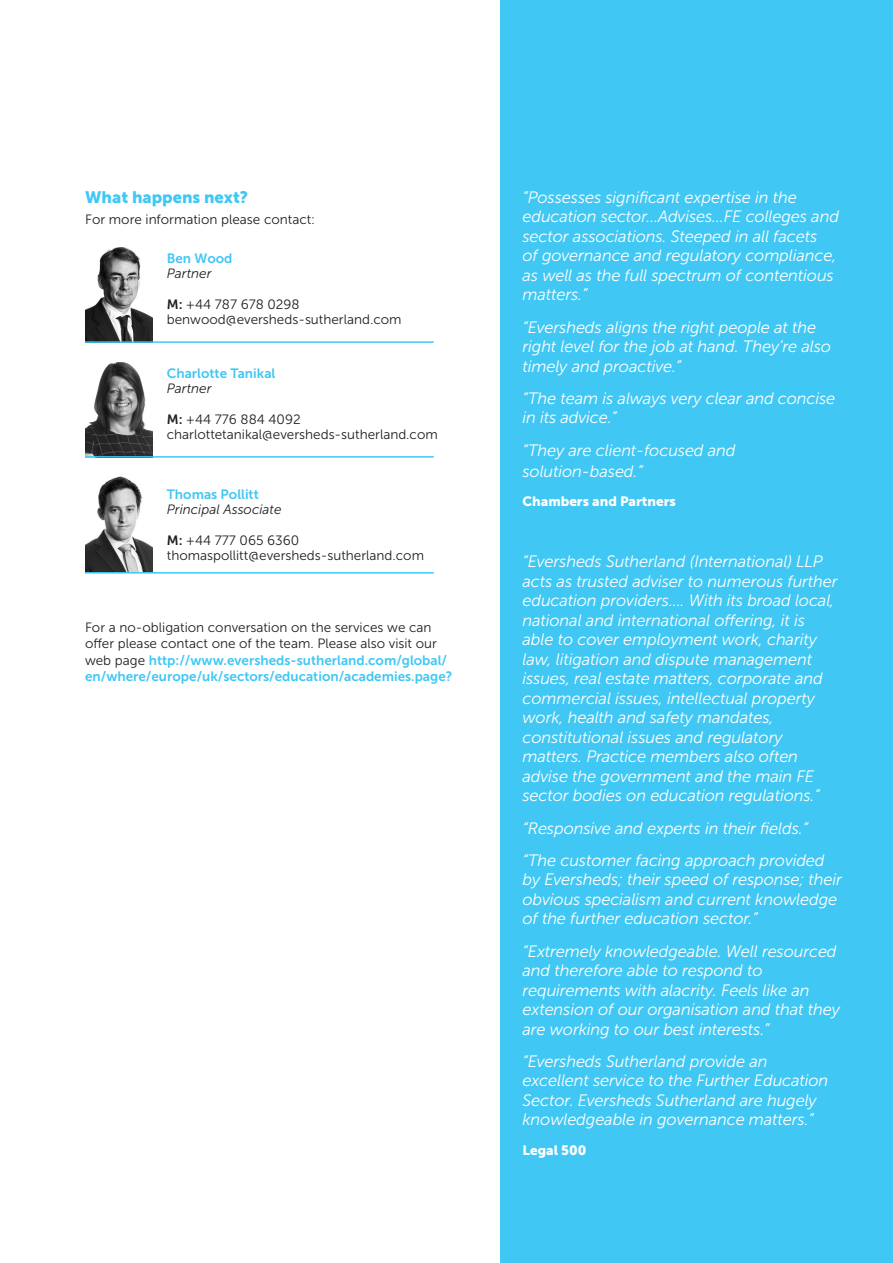
<style>
.page{position:relative;width:893px;height:1263px;background:#fff}
.page>*{position:absolute;margin:0;border:0;box-sizing:border-box;transform-origin:0 0}
.Quote_larger{font:italic 16.5px/19.5px "Museo Sans 300";letter-spacing:-.01em;color:#fff}
.Did_you_know_for_tab{font:italic 16.5px/19.5px "Museo Sans 300";letter-spacing:-.01em;color:#fff}
.Sub_Header{font:16.5px "Museo Sans 900";color:#40c7f4}
.Body_Copy_without_bu{font:13.5px/16.5px "Museo Sans 300";color:#231f20}
.Tel_email{font:13.5px "Museo Sans 300";color:#231f20}
.NAME{font:13.5px "Museo Sans 300";color:#231f20}
.Team_Profiles_contac{font:13.5px "Museo Sans 700";color:#40c7f4}
.Team_Profiles_contac-2{font:italic 13.5px "Museo Sans 300";color:#231f20}
.Did_you_know_for_tab-2{font:13.5px "Museo Sans 900";color:#fff}
.s1{font-family:"Museo Sans 700"}
.s2{font-family:"Museo Sans 700";color:#40c7f4}
</style>
<div class="page">
<div style="left:500px;top:0;width:393px;height:1263px;background:#40c7f4"></div>
<img style="left:85px;top:362px;width:67px;height:94px">
<hr style="left:85px;top:456px;width:349px;height:2px;background:#40c7f4">
<img style="left:85px;top:247px;width:67px;height:94px">
<hr style="left:85px;top:341px;width:349px;height:2px;background:#40c7f4">
<img style="left:85px;top:477px;width:67px;height:95px">
<hr style="left:85px;top:572px;width:349px;height:1px;background:#40c7f4">
<p class="Sub_Header" style="left:85px;top:188px;width:165px">What happens next?</p>
<p class="Body_Copy_without_bu" style="left:85px;top:211px;width:232px">For more information please contact:</p>
<p class="Team_Profiles_contac" style="left:167px;top:251px;width:67px">Ben Wood</p>
<p class="Team_Profiles_contac-2" style="left:167px;top:266px;width:46px">Partner</p>
<p class="NAME" style="left:167px;top:297px;width:134px"><span class="s1">M:</span> +44 787 678 0298</p>
<p class="Tel_email" style="left:167px;top:312px;width:236px">benwood@eversheds-sutherland.com</p>
<p class="Team_Profiles_contac" style="left:167px;top:365px;width:110px">Charlotte Tanikal</p>
<p class="Team_Profiles_contac-2" style="left:167px;top:381px;width:46px">Partner</p>
<p class="NAME" style="left:167px;top:412px;width:135px"><span class="s1">M:</span> +44 776 884 4092</p>
<p class="Tel_email" style="left:167px;top:427px;width:272px">charlottetanikal@eversheds-sutherland.com</p>
<p class="Team_Profiles_contac" style="left:167px;top:487px;width:93px">Thomas Pollitt</p>
<p class="Team_Profiles_contac-2" style="left:167px;top:502px;width:116px">Principal Associate</p>
<p class="NAME" style="left:167px;top:533px;width:134px"><span class="s1">M:</span> +44 777 065 6360</p>
<p class="Tel_email" style="left:167px;top:548px;width:259px">thomaspollitt@eversheds-sutherland.com</p>
<p class="Body_Copy_without_bu" style="left:85px;top:619px;width:369px">For a no‑ obligation conversation on the services we can offer please contact one of the team. Please also visit our web page <span class="s2">http://www.eversheds-sutherland.com/global/ en/where/europe/uk/sectors/education/academies.page?</span></p>
<p class="Did_you_know_for_tab" style="left:522px;top:187px;width:318px">”Possesses significant expertise in the education sector…Advises…FE colleges and sector associations. Steeped in all facets<br>of governance and regulatory compliance, as well as the full spectrum of contentious matters.”</p>
<p class="Did_you_know_for_tab" style="left:522px;top:317px;width:310px">“Eversheds aligns the right people at the right level for the job at hand. They’re also timely and proactive.”</p>
<p class="Did_you_know_for_tab" style="left:522px;top:388px;width:314px">“The team is always very clear and concise in its advice.”</p>
<p class="Did_you_know_for_tab" style="left:522px;top:439px;width:215px;line-height:21px">“They are client-focused and solution‑ based.”</p>
<p class="Did_you_know_for_tab-2" style="left:522px;top:493px;width:155px">Chambers and Partners</p>
<p class="Quote_larger" style="left:522px;top:552px;width:317px">“Eversheds Sutherland (International) LLP acts as trusted adviser to numerous further education providers…. With its broad local, national and international offering, it is able to cover employment work, charity law, litigation and dispute management issues, real estate matters, corporate and commercial issues, intellectual property work, health and safety mandates, constitutional issues and regulatory matters. Practice members also often advise the government and the main FE sector bodies on education regulations.”</p>
<p class="Quote_larger" style="left:522px;top:818px;width:287px">“Responsive and experts in their fields.”</p>
<p class="Quote_larger" style="left:522px;top:850px;width:321px">“The customer facing approach provided by Eversheds; their speed of response; their obvious specialism and current knowledge of the further education sector.”</p>
<p class="Quote_larger" style="left:522px;top:941px;width:319px">“Extremely knowledgeable. Well resourced and therefore able to respond to requirements with alacrity. Feels like an extension of our organisation and that they are working to our best interests.”</p>
<p class="Quote_larger" style="left:522px;top:1051px;width:307px">“Eversheds Sutherland provide an excellent service to the Further Education Sector. Eversheds Sutherland are hugely knowledgeable in governance matters.”</p>
<p class="Did_you_know_for_tab-2" style="left:522px;top:1142px;width:65px">Legal 500</p>
</div>
